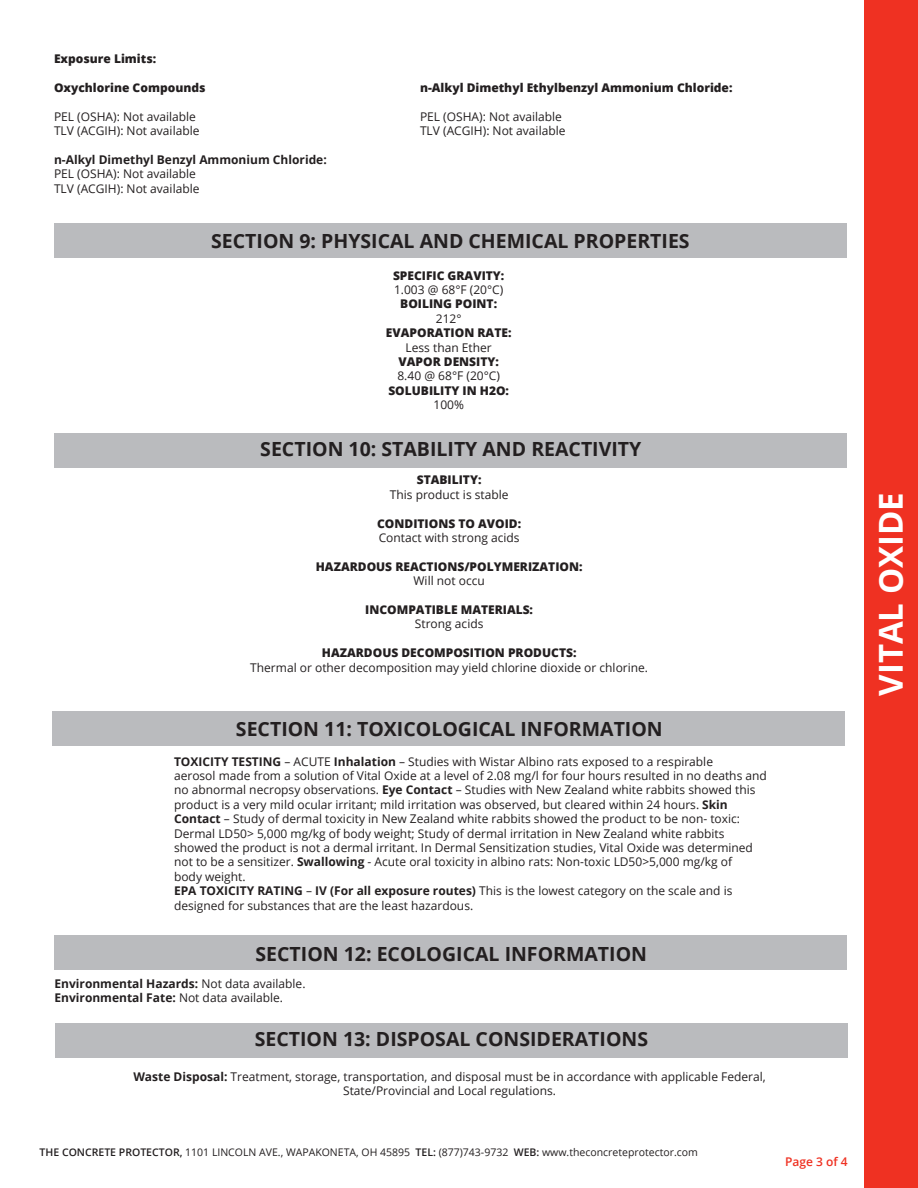
<style>
.page{position:relative;width:918px;height:1188px;background:#fff}
.page>*{position:absolute;margin:0;border:0;box-sizing:border-box;transform-origin:0 0}
.t1{font:700 33px "Open Sans";color:#fff}
.t2{font:700 19.5px "Open Sans";color:#231f20}
.t3{font:12px "Open Sans";color:#231f20}
.t4{font:800 12px "Open Sans";color:#231f20}
.t5{font:700 12px "Open Sans";color:#231f20}
.t6{font:600 12px "Open Sans";color:#ef3122}
.t7{font:10.5px "Open Sans";color:#231f20}
.s1{font-weight:700}
.s2{font-weight:400}
.s3{font-weight:600}
</style>
<div class="page">
<div style="left:864px;top:0;width:54px;height:1188px;background:#ef3122"></div>
<div style="left:54px;top:223px;width:793px;height:34px;background:#babbbe"></div>
<div style="left:55px;top:434px;width:792px;height:34px;background:#babbbe"></div>
<div style="left:53px;top:711px;width:792px;height:34px;background:#babbbe"></div>
<div style="left:55px;top:935px;width:792px;height:35px;background:#babbbe"></div>
<div style="left:55px;top:1024px;width:792px;height:34px;background:#babbbe"></div>
<p class="t4" style="left:54px;top:50px;width:104px">Exposure Limits:</p>
<p class="t4" style="left:54px;top:78px;width:153px">Oxychlorine Compounds</p>
<p class="t4" style="left:420px;top:78px;width:314px">n-Alkyl Dimethyl Ethylbenzyl Ammonium Chloride:</p>
<p class="t3" style="left:54px;top:108px;width:143px">PEL (OSHA): Not available</p>
<p class="t3" style="left:420px;top:108px;width:143px">PEL (OSHA): Not available</p>
<p class="t3" style="left:54px;top:123px;width:147px">TLV (ACGIH): Not available</p>
<p class="t3" style="left:420px;top:123px;width:147px">TLV (ACGIH): Not available</p>
<p class="t5" style="left:54px;top:151px;width:274px">n-Alkyl Dimethyl Benzyl Ammonium Chloride:</p>
<p class="t3" style="left:54px;top:166px;width:143px">PEL (OSHA): Not available</p>
<p class="t3" style="left:54px;top:180px;width:147px">TLV (ACGIH): Not available</p>
<p class="t2" style="left:211px;top:227px;width:480px">SECTION 9: PHYSICAL AND CHEMICAL PROPERTIES</p>
<p class="t4" style="left:393px;top:266px;width:113px">SPECIFIC GRAVITY:</p>
<p class="t3" style="left:394px;top:281px;width:111px">1.003 @ 68°F (20°C)</p>
<p class="t4" style="left:400px;top:295px;width:98px">BOILING POINT:</p>
<p class="t3" style="left:436px;top:310px;width:27px">212°</p>
<p class="t4" style="left:386px;top:324px;width:127px">EVAPORATION RATE:</p>
<p class="t3" style="left:406px;top:339px;width:88px">Less than Ether</p>
<p class="t4" style="left:398px;top:352px;width:102px">VAPOR DENSITY:</p>
<p class="t3" style="left:397px;top:368px;width:104px">8.40 @ 68°F (20°C)</p>
<p class="t4" style="left:388px;top:381px;width:122px">SOLUBILITY IN H2O:</p>
<p class="t3" style="left:433px;top:397px;width:32px">100%</p>
<p class="t2" style="left:260px;top:435px;width:383px">SECTION 10: STABILITY AND REACTIVITY</p>
<p class="t4" style="left:417px;top:471px;width:66px">STABILITY:</p>
<p class="t3" style="left:390px;top:486px;width:120px">This product is stable</p>
<p class="t4" style="left:377px;top:514px;width:146px">CONDITIONS TO AVOID:</p>
<p class="t3" style="left:379px;top:529px;width:142px">Contact with strong acids</p>
<p class="t4" style="left:316px;top:557px;width:268px">HAZARDOUS REACTIONS/POLYMERIZATION:</p>
<p class="t3" style="left:414px;top:573px;width:73px">Will not occu</p>
<p class="t4" style="left:365px;top:600px;width:169px">INCOMPATIBLE MATERIALS:</p>
<p class="t3" style="left:415px;top:616px;width:70px">Strong acids</p>
<p class="t4" style="left:322px;top:644px;width:256px">HAZARDOUS DECOMPOSITION PRODUCTS:</p>
<p class="t3" style="left:250px;top:659px;width:399px">Thermal or other decomposition may yield chlorine dioxide or chlorine.</p>
<p class="t2" style="left:236px;top:715px;width:428px">SECTION 11: TOXICOLOGICAL INFORMATION</p>
<p class="t3" style="left:174px;top:753px;width:541px"><span class="s1">TOXICITY TESTING</span> – ACUTE <span class="s1">Inhalation</span> – Studies with Wistar Albino rats exposed to a respirable</p>
<p class="t3" style="left:174px;top:768px;width:594px">aerosol made from a solution of Vital Oxide at a level of 2.08 mg/l for four hours resulted in no deaths and</p>
<p class="t3" style="left:174px;top:782px;width:583px">no abnormal necropsy observations. <span class="s1">Eye Contact</span> – Studies with New Zealand white rabbits showed this</p>
<p class="t3" style="left:174px;top:796px;width:555px">product is a very mild ocular irritant; mild irritation was observed, but cleared within 24 hours. <span class="s1">Skin</span></p>
<p class="t3" style="left:174px;top:811px;width:568px"><span class="s1">Contact</span> – Study of dermal toxicity in New Zealand white rabbits showed the product to be non- toxic:</p>
<p class="t3" style="left:174px;top:825px;width:552px">Dermal LD50&gt; 5,000 mg/kg of body weight; Study of dermal irritation in New Zealand white rabbits</p>
<p class="t3" style="left:174px;top:840px;width:580px">showed the product is not a dermal irritant. In Dermal Sensitization studies, Vital Oxide was determined</p>
<p class="t3" style="left:174px;top:854px;width:560px">not to be a sensitizer. <span class="s1">Swallowing</span> - Acute oral toxicity in albino rats: Non-toxic LD50&gt;5,000 mg/kg of</p>
<p class="t3" style="left:174px;top:868px;width:73px">body weight.</p>
<p class="t5" style="left:174px;top:882px;width:560px">EPA TOXICITY RATING <span class="s2">–</span> IV (For all exposure routes) <span class="s2">This is the lowest category on the scale and is</span></p>
<p class="t3" style="left:174px;top:897px;width:301px">designed for substances that are the least hazardous.</p>
<p class="t2" style="left:256px;top:940px;width:393px">SECTION 12: ECOLOGICAL INFORMATION</p>
<p class="t5" style="left:54px;top:975px;width:253px">Environmental Hazards: <span class="s2">Not data available.</span></p>
<p class="t5" style="left:54px;top:989px;width:230px">Environmental Fate: <span class="s2">Not data available.</span></p>
<p class="t2" style="left:255px;top:1025px;width:395px">SECTION 13: DISPOSAL CONSIDERATIONS</p>
<p class="t3" style="left:133px;top:1068px;width:634px"><span class="s1">Waste Disposal:</span> Treatment, storage, transportation, and disposal must be in accordance with applicable Federal,</p>
<p class="t3" style="left:343px;top:1083px;width:214px">State/Provincial and Local regulations.</p>
<p class="t7" style="left:40px;top:1145px;width:660px"><span class="s3">THE CONCRETE PROTECTOR,</span> 1101 LINCOLN AVE., WAPAKONETA, OH 45895 <span class="s3">TEL:</span> (877)743-9732 <span class="s3">WEB:</span> www.theconcreteprotector.com</p>
<p class="t6" style="left:785px;top:1153px;width:64px">Page 3 of 4</p>
<p class="t1" style="left:867px;top:696px;width:205px;rotate:-90deg">VITAL OXIDE</p>
</div>
